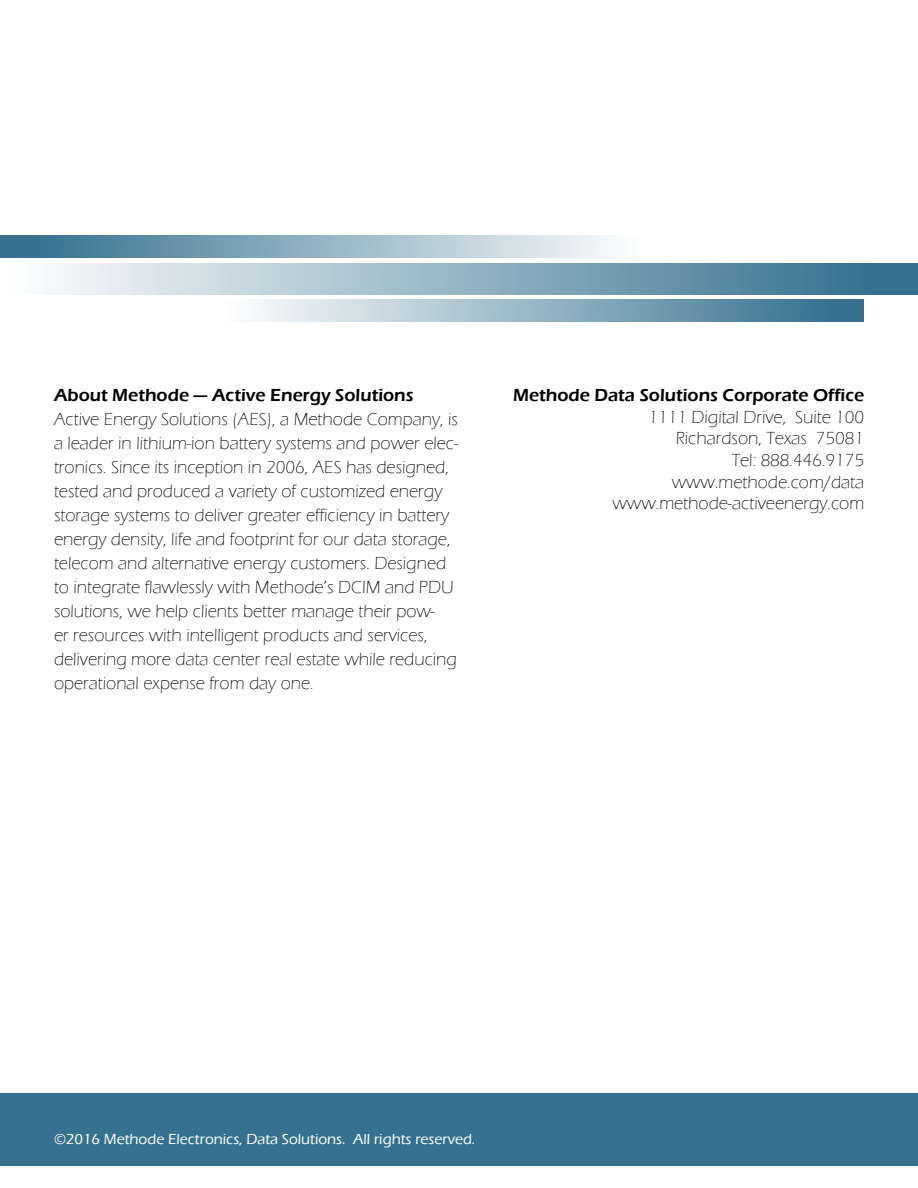
<style>
.page{position:relative;width:918px;height:1188px;background:#fff}
.page>*{position:absolute;margin:0;border:0;box-sizing:border-box;transform-origin:0 0}
.t1{font:300 18px/24px "Eras ITC";color:#000}
.t2{font:600 18px "Eras ITC";color:#000}
.t3{font:500 15px "Eras ITC";color:#fff}
</style>
<div class="page">
<div style="left:0;top:235px;width:647px;height:23px;background:linear-gradient(to right,#2c6b8a,#fff)"></div>
<div style="left:0;top:263px;width:918px;height:32px;background:linear-gradient(to right,#fff,#2c6b8a)"></div>
<div style="left:217px;top:299px;width:647px;height:23px;background:linear-gradient(to right,#fff,#2c6b8a)"></div>
<div style="left:0;top:1094px;width:918px;height:72px;background:#367290"></div>
<p class="t2" style="left:54px;top:385px;width:361px">About Methode — Active Energy Solutions</p>
<p class="t1" style="left:54px;top:408px;width:406px">Active Energy Solutions (AES), a Methode Company, is a leader in lithium-ion battery systems and power elec&shy;tronics. Since its inception in 2006, AES has designed, tested and produced a variety of customized energy storage systems to deliver greater efficiency in battery energy density, life and footprint for our data storage, telecom and alternative energy customers. Designed to integrate flawlessly with Methode’s DCIM and PDU solutions, we help clients better manage their pow-<br>er resources with intelligent products and services, delivering more data center real estate while reducing operational expense from day one.</p>
<p class="t2" style="left:513px;top:385px;width:353px">Methode Data Solutions Corporate Office</p>
<p class="t1" style="left:612px;top:406px;width:253px;line-height:21.6px;text-align:right">1111 Digital Drive, Suite 100<br>Richardson, Texas 75081<br>Tel: 888.446.9175 www.methode.com/data www.methode-activeenergy.com</p>
<p class="t3" style="left:54px;top:1131px;width:423px">©2016 Methode Electronics, Data Solutions. All rights reserved.</p>
</div>
